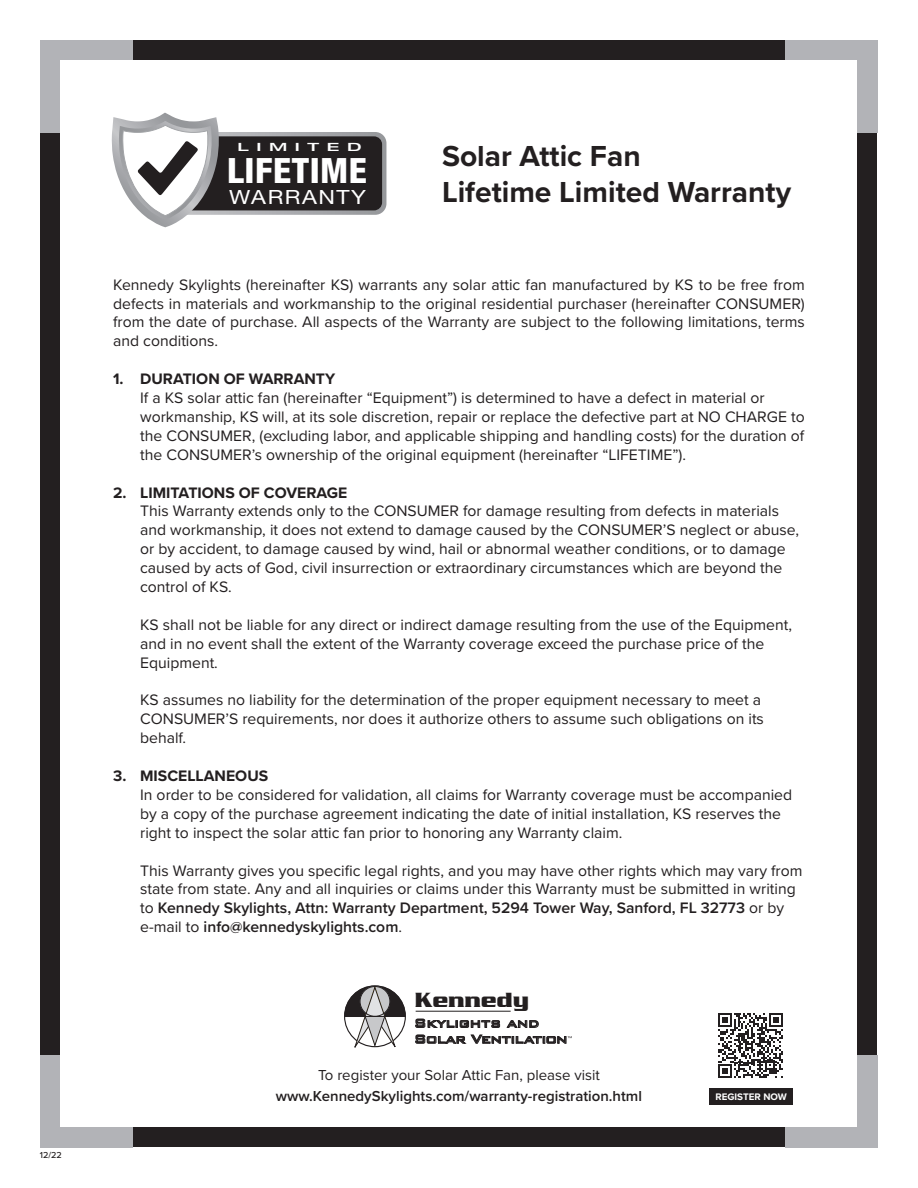
<style>
.page{position:relative;width:918px;height:1188px;background:#fff}
.page>*{position:absolute;margin:0;border:0;box-sizing:border-box;transform-origin:0 0}
.t1{font:800 condensed 34.95px "Helvetica Neue";letter-spacing:.015em;color:#fff;scale:1.04 1}
.t2{font:700 30px/36px "Proxima Nova";color:#231f20}
.t3{font:22.2px "Serpentine ICG Bold";letter-spacing:.015em;color:#231f20}
.t4{font:19.65px "Helvetica Neue";letter-spacing:.065em;color:#fff;scale:1.17 1}
.t5{font:500 16.05px/15.9px "Bank Gothic BT";letter-spacing:-.025em;color:#231f20}
.t6{font:15.75px/18.9px "Proxima Nova";color:#231f20}
.body{font:600 15px "Proxima Nova";color:#231f20}
.body-2{font:15px "Proxima Nova";color:#231f20}
.t7{font:500 expanded 11.4px "Helvetica Neue";letter-spacing:.45em;color:#fff;scale:1.5 1}
.body-3{font:700 9.9px "Proxima Nova";color:#fff}
.date{font:500 9px "Proxima Nova";color:#231f20}
.s1{font-weight:700}
.s2{font-weight:600}
</style>
<div class="page">
<div style="left:40px;top:40px;width:838px;height:1108px;background:#231f20"></div>
<div style="left:40px;top:40px;width:93px;height:93px;background:#b2b3b7"></div>
<div style="left:40px;top:1055px;width:93px;height:93px;background:#b2b3b7"></div>
<div style="left:785px;top:40px;width:93px;height:93px;background:#b2b3b7"></div>
<div style="left:785px;top:1055px;width:93px;height:93px;background:#b2b3b7"></div>
<div style="left:61px;top:61px;width:796px;height:1066px;background:#fff"></div>
<svg style="left:112px;top:113px;width:274px;height:114px"></svg>
<svg style="left:415px;top:1019px;width:85px;height:9px"></svg>
<svg style="left:507px;top:1021px;width:32px;height:7px"></svg>
<hr style="left:416px;top:1011px;width:95px;height:1px;background:#231f20">
<svg style="left:415px;top:1035px;width:157px;height:9px"></svg>
<svg style="left:344px;top:985px;width:62px;height:63px"></svg>
<div style="left:360px;top:986px;width:30px;height:31px;border:1px solid #231f20;border-radius:50%"></div>
<svg style="left:718px;top:1013px;width:65px;height:65px"></svg>
<svg style="left:710px;top:1088px;width:83px;height:16px"></svg>
<p class="date" style="left:40px;top:1148px;width:23px">12/22</p>
<p class="t7" style="left:237px;top:140px;width:84px">LIMITED</p>
<p class="t4" style="left:229px;top:185px;width:118px">WARRANTY</p>
<p class="t1" style="left:227px;top:149px;width:136px">LIFETIME</p>
<p class="t2" style="left:442px;top:137px;width:351px">Solar Attic Fan<br>Lifetime Limited Warranty</p>
<p class="t6" style="left:113px;top:274px;width:693px;text-align:justify">Kennedy Skylights (hereinafter KS) warrants any solar attic fan manufactured by KS to be free from defects in materials and workmanship to the original residential purchaser (hereinafter CONSUMER) from the date of purchase. All aspects of the Warranty are subject to the following limitations, terms and conditions.</p>
<p class="t6" style="left:140px;top:369px;width:666px;text-indent:-27px"><span class="s1">1. DURATION OF WARRANTY<br></span>If a KS solar attic fan (hereinafter “Equipment”) is determined to have a defect in material or workmanship, KS will, at its sole discretion, repair or replace the defective part at NO CHARGE to the CONSUMER, (excluding labor, and applicable shipping and handling costs) for the duration of the CONSUMER’s ownership of the original equipment (hereinafter “LIFETIME”).</p>
<p class="t6" style="left:140px;top:482px;width:661px;text-indent:-27px"><span class="s1">2. LIMITATIONS OF COVERAGE<br></span>This Warranty extends only to the CONSUMER for damage resulting from defects in materials and workmanship, it does not extend to damage caused by the CONSUMER’S neglect or abuse, or by accident, to damage caused by wind, hail or abnormal weather conditions, or to damage caused by acts of God, civil insurrection or extraordinary circumstances which are beyond the control of KS.</p>
<p class="t6" style="left:140px;top:614px;width:653px">KS shall not be liable for any direct or indirect damage resulting from the use of the Equipment, and in no event shall the extent of the Warranty coverage exceed the purchase price of the<br>Equipment.</p>
<p class="t6" style="left:140px;top:690px;width:625px">KS assumes no liability for the determination of the proper equipment necessary to meet a<br>CONSUMER’S requirements, nor does it authorize others to assume such obligations on its behalf.</p>
<p class="t6" style="left:140px;top:766px;width:654px;text-indent:-27px"><span class="s1">3. MISCELLANEOUS<br></span>In order to be considered for validation, all claims for Warranty coverage must be accompanied by a copy of the purchase agreement indicating the date of initial installation, KS reserves the right to inspect the solar attic fan prior to honoring any Warranty claim.</p>
<p class="t6" style="left:140px;top:860px;width:664px">This Warranty gives you specific legal rights, and you may have other rights which may vary from state from state. Any and all inquiries or claims under this Warranty must be submitted in writing to <span class="s2">Kennedy Skylights, Attn: Warranty Department, 5294 Tower Way, Sanford, FL 32773</span> or by e-mail to <span class="s2">info@kennedyskylights.com</span>.</p>
<p class="t3" style="left:415px;top:987px;width:115px">Kennedy</p>
<p class="t5" style="left:414px;top:1015px;width:155px">Skylights and<br>Solar Ventilation</p>
<p class="body-2" style="left:318px;top:1064px;width:283px">To register your Solar Attic Fan, please visit</p>
<p class="body" style="left:276px;top:1085px;width:368px">www.KennedySkylights.com/warranty-registration.html</p>
<p class="body-3" style="left:715px;top:1089px;width:73px">REGISTER NOW</p>
</div>
